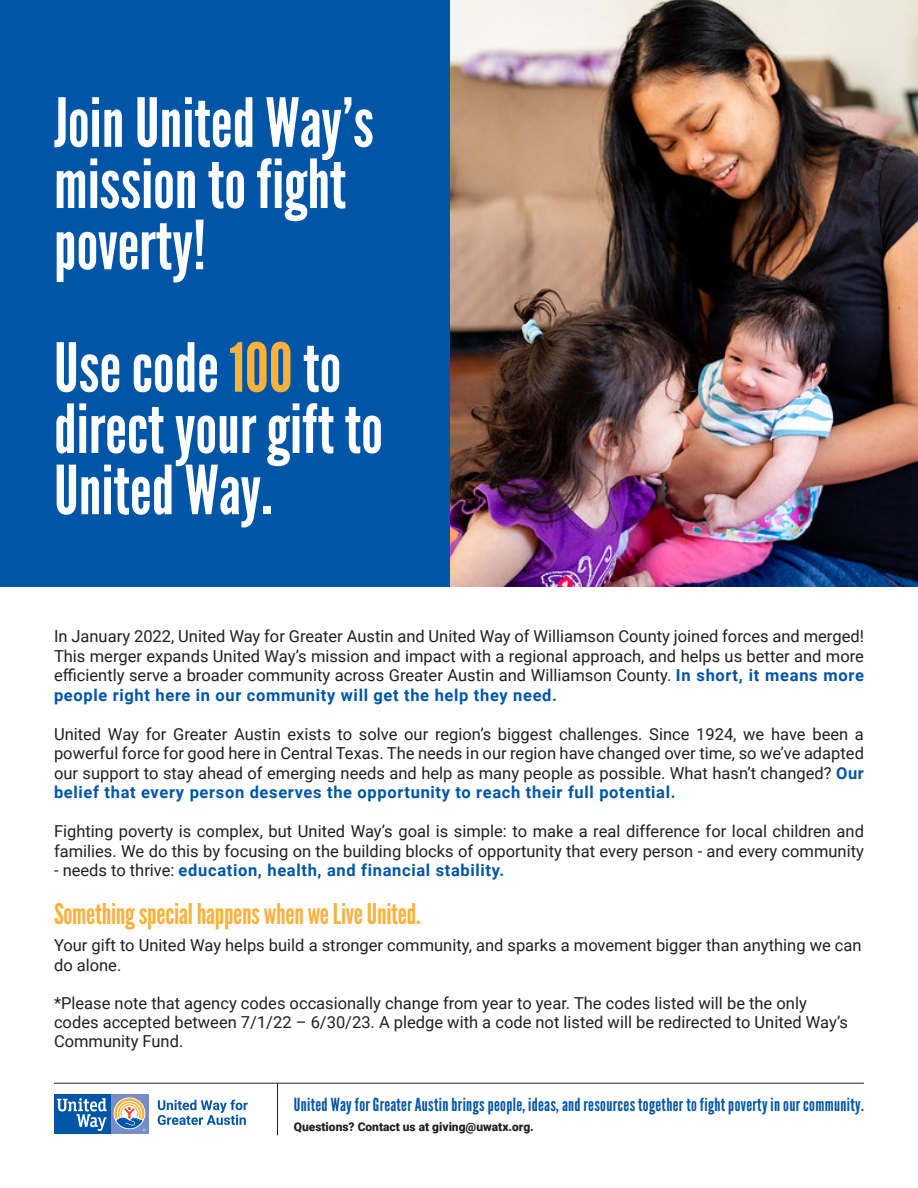
<style>
.page{position:relative;width:918px;height:1188px;background:#fff}
.page>*{position:absolute;margin:0;border:0;box-sizing:border-box;transform-origin:0 0}
.Mission{font:67.5px/61.2px "League Gothic";color:#fff}
.subhead{font:28.5px "League Gothic";letter-spacing:-.01em;color:#fbb13d}
.t1{font:18px "League Gothic";letter-spacing:.02em;color:#0155a7}
.body_text{font:16.5px/19.5px "Roboto";color:#231f20;text-align:justify}
.ways_to_join_-_text{font:16.5px/18.9px "Roboto";color:#231f20}
.body_text-2{font:700 16.5px "Roboto";letter-spacing:.04em;color:#0155a7}
.t2{font:900 12px "Roboto";color:#231f20}
.s1{color:#fbb13d}
.s2{font-weight:700;color:#0155a7}
.s3{font-weight:400;color:#231f20}
</style>
<div class="page">
<hr style="left:54px;top:1083px;width:810px;height:1px;background:#231f20">
<hr style="left:277px;top:1083px;width:1px;height:52px;background:#231f20">
<div style="left:110px;top:1094px;width:39px;height:40px;background:#788dc7"></div>
<div style="left:54px;top:1094px;width:56px;height:40px;background:#0155a7"></div>
<svg style="left:57px;top:1098px;width:50px;height:33px"></svg>
<svg style="left:114px;top:1098px;width:31px;height:33px"></svg>
<svg style="left:158px;top:1100px;width:90px;height:25px"></svg>
<img style="left:450px;top:0;width:468px;height:586px">
<div style="left:0;top:0;width:450px;height:586px;background:#0155a7"></div>
<p class="Mission" style="left:54px;top:93px;width:321px">Join United Way’s mission to fight poverty!</p>
<p class="Mission" style="left:54px;top:337px;width:330px">Use code <span class="s1">100</span> to direct your gift to<br>United Way.</p>
<p class="body_text" style="left:54px;top:626px;width:811px">In January 2022, United Way for Greater Austin and United Way of Williamson County joined forces and merged!<br>This merger expands United Way’s mission and impact with a regional approach, and helps us better and more efficiently serve a broader community across Greater Austin and Williamson County. <span class="s2">In short, it means more people right here in our community will get the help they need.</span></p>
<p class="body_text" style="left:54px;top:724px;width:811px">United Way for Greater Austin exists to solve our region’s biggest challenges. Since 1924, we have been a powerful force for good here in Central Texas. The needs in our region have changed over time, so we’ve adapted our support to stay ahead of emerging needs and help as many people as possible. What hasn’t changed? <span class="s2">Our belief that every person deserves the opportunity to reach their full potential.</span></p>
<p class="body_text" style="left:54px;top:821px;width:811px">Fighting poverty is complex, but United Way’s goal is simple: to make a real difference for local children and families. We do this by focusing on the building blocks of opportunity that every person - and every community</p>
<p class="body_text-2" style="left:54px;top:859px;width:452px"><span class="s3">- needs to thrive:</span> education, health, and financial stability.</p>
<p class="subhead" style="left:54px;top:897px;width:368px">Something special happens when we Live United.</p>
<p class="ways_to_join_-_text" style="left:54px;top:935px;width:809px;line-height:19.5px">Your gift to United Way helps build a stronger community, and sparks a movement bigger than anything we can do alone.</p>
<p class="ways_to_join_-_text" style="left:54px;top:993px;width:795px">*Please note that agency codes occasionally change from year to year. The codes listed will be the only codes accepted between 7/1/22 – 6/30/23. A pledge with a code not listed will be redirected to United Way’s<br>Community Fund.</p>
<p class="t1" style="left:294px;top:1094px;width:572px">United Way for Greater Austin brings people, ideas, and resources together to fight poverty in our community.</p>
<p class="t2" style="left:294px;top:1118px;width:242px">Questions? Contact us at giving@uwatx.org.</p>
</div>
